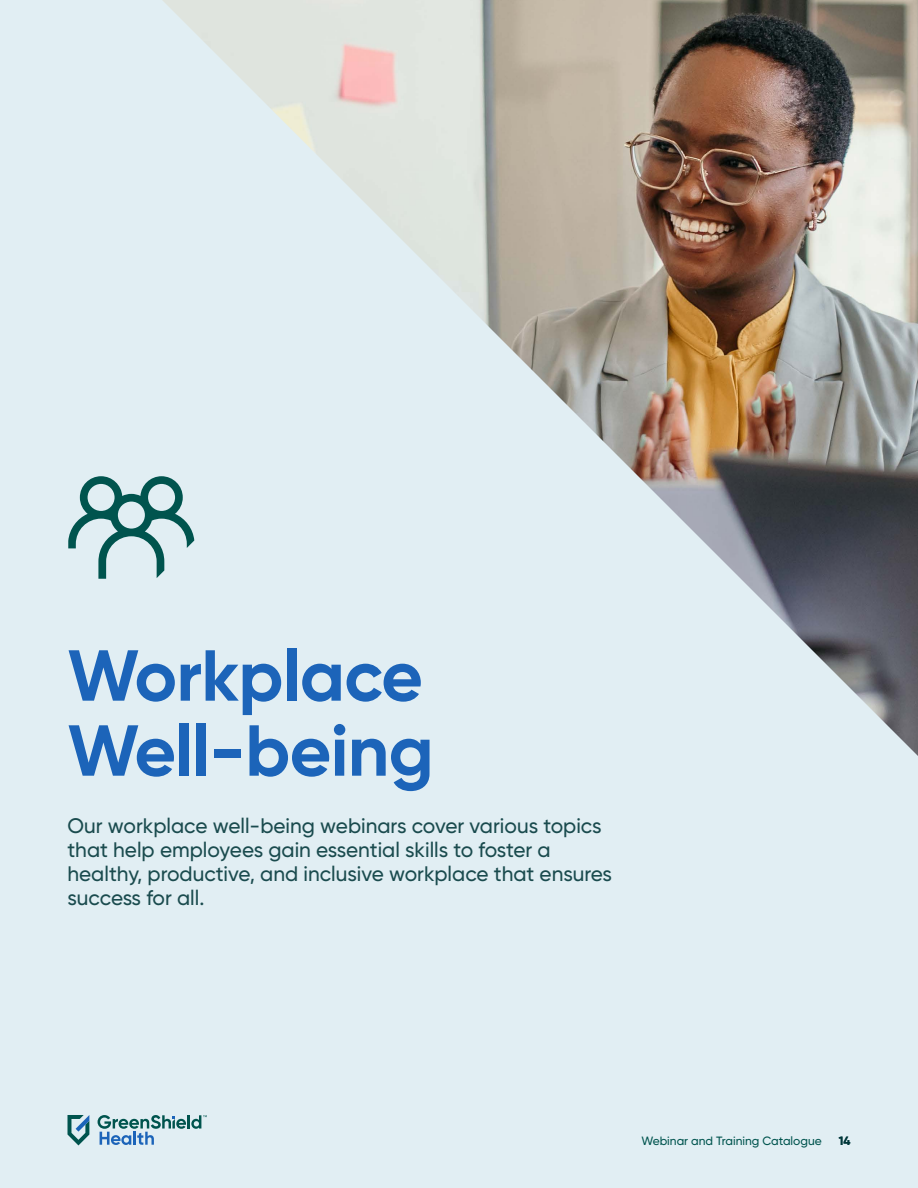
<style>
.page{position:relative;width:918px;height:1188px;background:#e1eef3}
.page>*{position:absolute;margin:0;border:0;box-sizing:border-box;transform-origin:0 0}
.t1{font:700 72px/75px "Gilroy";letter-spacing:-.01em;color:#1c64b9}
.t2{font:500 21px/24px "Gilroy";color:#1a4b4e}
.t3{font:500 12px "Gilroy";color:#00544e}
.t4{font:700 12px "Gilroy";color:#1a4b4e}
</style>
<div class="page">
<svg style="left:68px;top:1115px;width:21px;height:30px"></svg>
<svg style="left:98px;top:1115px;width:109px;height:30px"></svg>
<img style="left:162px;top:0;width:756px;height:756px">
<svg style="left:68px;top:476px;width:126px;height:103px"></svg>
<h1 class="t1" style="left:68px;top:638px;width:368px">Workplace<br>Well-being</h1>
<p class="t2" style="left:68px;top:814px;width:546px">Our workplace well-being webinars cover various topics that help employees gain essential skills to foster a healthy, productive, and inclusive workplace that ensures success for all.</p>
<p class="t3" style="left:641px;top:1133px;width:182px">Webinar and Training Catalogue</p>
<p class="t4" style="left:839px;top:1133px;width:13px">14</p>
</div>
